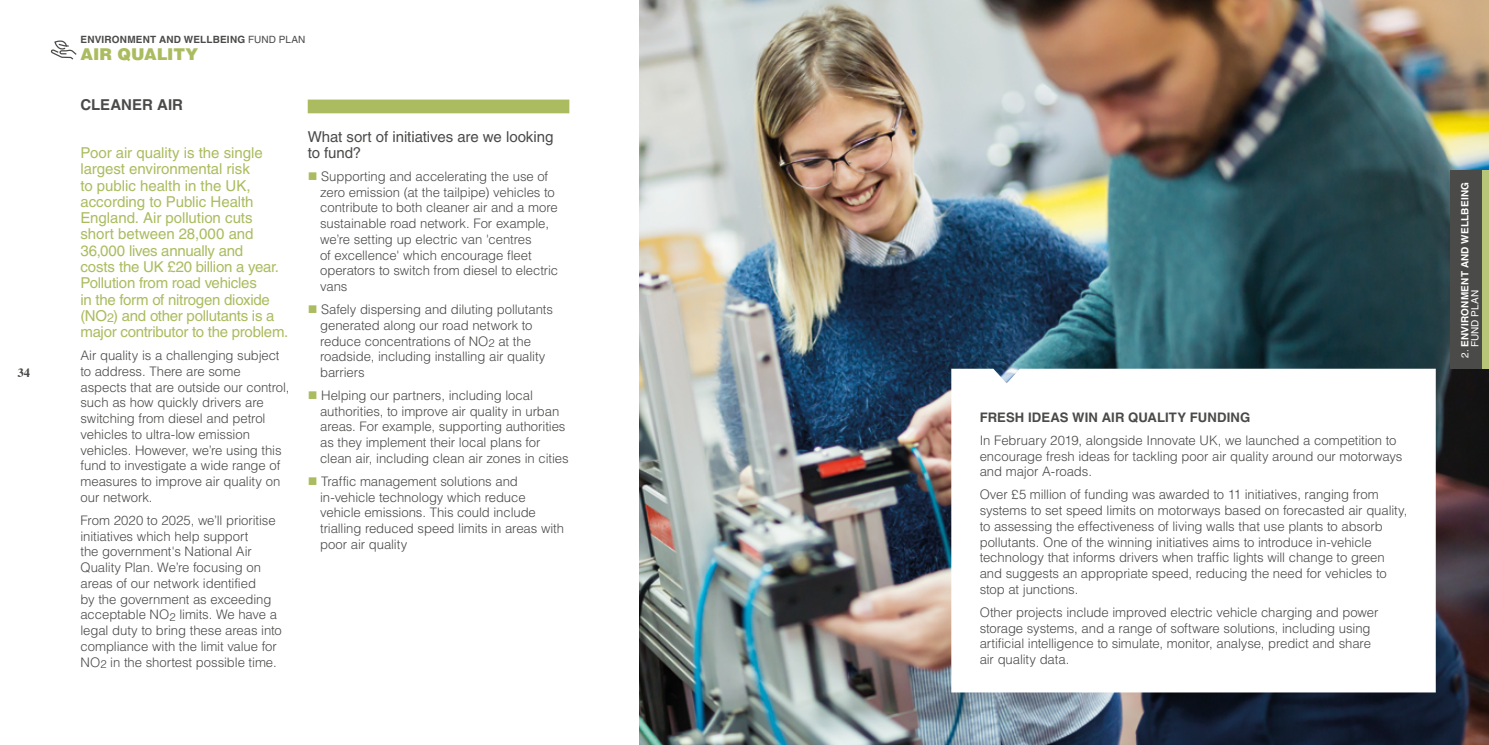
<style>
.page{position:relative;width:1489px;height:745px;background:#fff}
.page>*{position:absolute;margin:0;border:0;box-sizing:border-box;transform-origin:0 0}
.t1{font:900 16.25px "Helvetica LT Std";letter-spacing:-.005em;color:#aabc5f}
.t2{font:15px/16.2px "Helvetica LT Std";letter-spacing:-.015em;color:#aabc5f}
.t3{font:15px/16.2px "Helvetica LT Std";letter-spacing:-.005em;color:#4a4a49}
.t4{font:700 15px "Helvetica LT Std";color:#4a4a49}
.t5{font:300 13.12px/15.8px "Helvetica LT Std";letter-spacing:-.005em;color:#4a4a49}
.t6{font:700 13.12px "Helvetica LT Std";letter-spacing:.01em;color:#4a4a49}
.t7{font:700 12.5px "Dutch 801 BT";color:#4a4a49}
.t8{font:700 10px/10px "Helvetica LT Std";letter-spacing:.02em;color:#fff}
.t9{font:700 10px "Helvetica LT Std";letter-spacing:.02em;color:#4a4a49}
.s1{font-weight:400}
</style>
<div class="page">
<img style="left:639px;top:0;width:849px;height:744px">
<div style="left:308px;top:99px;width:261px;height:14px;background:#aabc5f"></div>
<svg style="left:951px;top:368px;width:484px;height:324px"></svg>
<svg style="left:50px;top:41px;width:27px;height:19px"></svg>
<div style="left:1450px;top:170px;width:38px;height:198px;background:#4a4a49"></div>
<div style="left:1482px;top:170px;width:6px;height:198px;background:#b6c577"></div>
<p class="t7" style="left:18px;top:365px;width:14px">34</p>
<p class="t9" style="left:80px;top:33px;width:226px">ENVIRONMENT AND WELLBEING <span class="s1">FUND PLAN</span></p>
<p class="t1" style="left:80px;top:43px;width:119px">AIR QUALITY</p>
<p class="t4" style="left:80px;top:95px;width:104px">CLEANER AIR</p>
<p class="t2" style="left:80px;top:145px;width:209px">Poor air quality is the single largest environmental risk<br>to public health in the UK, according to Public Health<br>England. Air pollution cuts short between 28,000 and<br>36,000 lives annually and<br>costs the UK £20 billion a year.<br>Pollution from road vehicles<br>in the form of nitrogen dioxide (NO<sub>2</sub>) and other pollutants is a major contributor to the problem.</p>
<p class="t5" style="left:80px;top:347px;width:210px">Air quality is a challenging subject to address. There are some aspects that are outside our control, such as how quickly drivers are switching from diesel and petrol vehicles to ultra-low emission vehicles. However, we’re using this fund to investigate a wide range of measures to improve air quality on our network.</p>
<p class="t5" style="left:80px;top:511px;width:203px">From 2020 to 2025, we’ll prioritise initiatives which help support<br>the government's National Air<br>Quality Plan. We’re focusing on areas of our network identified<br>by the government as exceeding acceptable NO<sub>2</sub> limits. We have a legal duty to bring these areas into compliance with the limit value for<br>NO<sub>2</sub> in the shortest possible time.</p>
<p class="t3" style="left:308px;top:128px;width:247px">What sort of initiatives are we looking to fund?</p>
<p class="t5" style="left:320px;top:168px;width:240px">Supporting and accelerating the use of zero emission (at the tailpipe) vehicles to contribute to both cleaner air and a more sustainable road network. For example, we’re setting up electric van 'centres<br>of excellence' which encourage fleet operators to switch from diesel to electric vans</p>
<p class="t5" style="left:320px;top:301px;width:234px">Safely dispersing and diluting pollutants generated along our road network to reduce concentrations of NO<sub>2</sub> at the roadside, including installing air quality barriers</p>
<p class="t5" style="left:320px;top:387px;width:250px">Helping our partners, including local authorities, to improve air quality in urban areas. For example, supporting authorities as they implement their local plans for clean air, including clean air zones in cities</p>
<p class="t5" style="left:320px;top:473px;width:245px">Traffic management solutions and in-vehicle technology which reduce vehicle emissions. This could include trialling reduced speed limits in areas with poor air quality</p>
<p class="t6" style="left:979px;top:409px;width:272px">FRESH IDEAS WIN AIR QUALITY FUNDING</p>
<p class="t5" style="left:979px;top:432px;width:424px">In February 2019, alongside Innovate UK, we launched a competition to encourage fresh ideas for tackling poor air quality around our motorways and major A-roads.</p>
<p class="t5" style="left:979px;top:486px;width:429px">Over £5 million of funding was awarded to 11 initiatives, ranging from systems to set speed limits on motorways based on forecasted air quality, to assessing the effectiveness of living walls that use plants to absorb pollutants. One of the winning initiatives aims to introduce in-vehicle technology that informs drivers when traffic lights will change to green and suggests an appropriate speed, reducing the need for vehicles to stop at junctions.</p>
<p class="t5" style="left:979px;top:603px;width:400px">Other projects include improved electric vehicle charging and power storage systems, and a range of software solutions, including using artificial intelligence to simulate, monitor, analyse, predict and share air quality data.</p>
<p class="t8" style="left:1459px;top:347px;width:166px;text-indent:-11px;rotate:-90deg"><span class="s1">2.</span> ENVIRONMENT AND WELLBEING<br><span class="s1">FUND PLAN</span></p>
</div>
